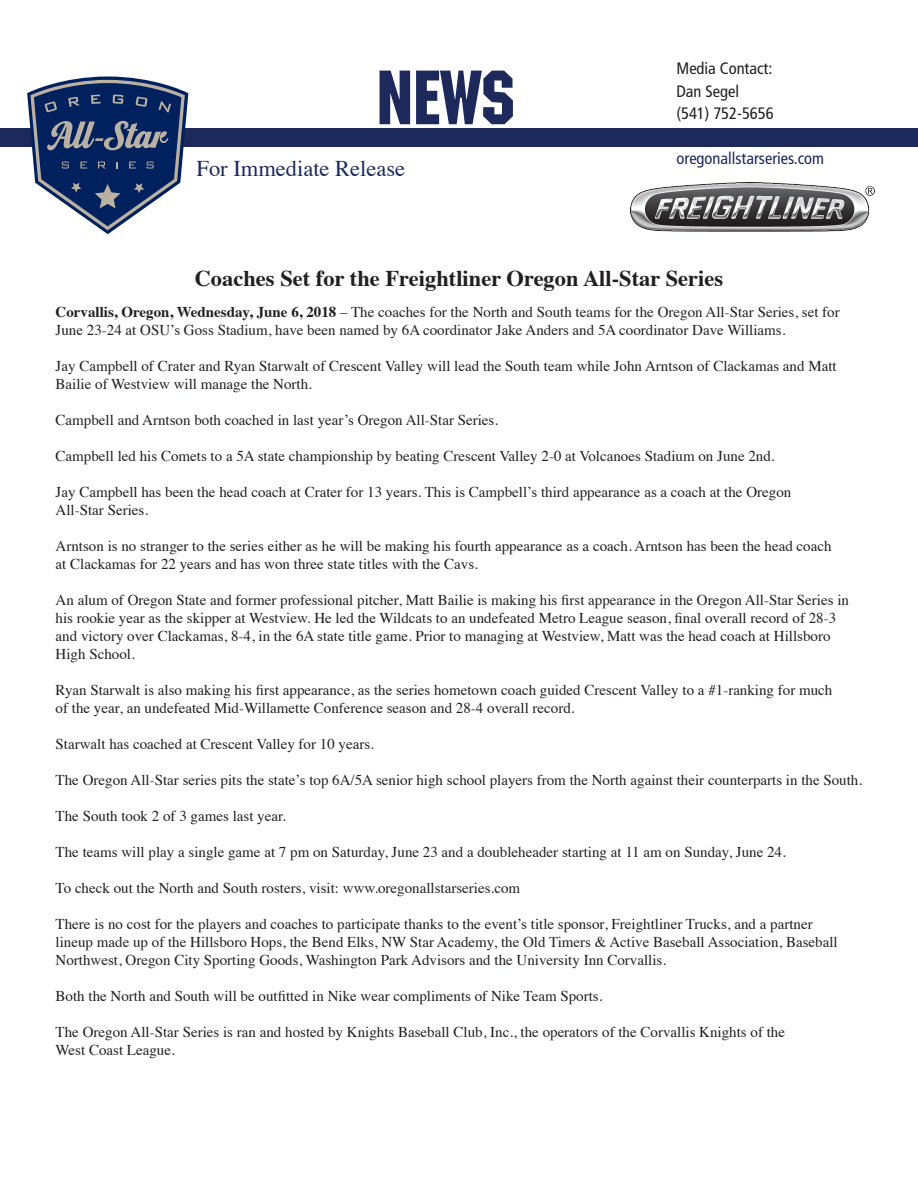
<style>
.page{position:relative;width:918px;height:1188px;background:#fff}
.page>*{position:absolute;margin:0;border:0;box-sizing:border-box;transform-origin:0 0}
.t1{font:75px "Machine TT";color:#1d295b}
.t2{font:700 22.5px "Times";color:#231f20}
.t3{font:22.5px "Times";color:#1d295b}
.t4{font:condensed 16.5px/22.5px "Frutiger";color:#231f20}
.t5{font:condensed 16.5px "Frutiger";color:#1d295b}
.t6{font:15px/18px "Times";color:#231f20}
.s1{font-weight:700}
</style>
<div class="page">
<div style="left:0;top:128px;width:918px;height:19px;background:#1d295b"></div>
<svg style="left:27px;top:77px;width:161px;height:157px"></svg>
<img style="left:630px;top:183px;width:245px;height:49px">
<h1 class="t1" style="left:376px;top:53px;width:140px">NEWS</h1>
<h2 class="t3" style="left:196px;top:147px;width:210px">For Immediate Release</h2>
<p class="t4" style="left:676px;top:58px;width:99px">Media Contact:<br>Dan Segel (541) 752-5656</p>
<p class="t5" style="left:676px;top:149px;width:149px">oregonallstarseries.com</p>
<h2 class="t2" style="left:195px;top:256px;width:530px">Coaches Set for the Freightliner Oregon All-Star Series</h2>
<p class="t6" style="left:56px;top:302px;width:786px"><span class="s1">Corvallis, Oregon, Wednesday, June 6, 2018</span> – The coaches for the North and South teams for the Oregon All-Star Series, set for<br>June 23-24 at OSU’s Goss Stadium, have been named by 6A coordinator Jake Anders and 5A coordinator Dave Williams.</p>
<p class="t6" style="left:56px;top:356px;width:783px">Jay Campbell of Crater and Ryan Starwalt of Crescent Valley will lead the South team while John Arntson of Clackamas and Matt<br>Bailie of Westview will manage the North.</p>
<p class="t6" style="left:56px;top:410px;width:444px">Campbell and Arntson both coached in last year’s Oregon All-Star Series.</p>
<p class="t6" style="left:56px;top:446px;width:721px">Campbell led his Comets to a 5A state championship by beating Crescent Valley 2-0 at Volcanoes Stadium on June 2nd.</p>
<p class="t6" style="left:56px;top:482px;width:737px">Jay Campbell has been the head coach at Crater for 13 years. This is Campbell’s third appearance as a coach at the Oregon<br>All-Star Series.</p>
<p class="t6" style="left:56px;top:536px;width:778px">Arntson is no stranger to the series either as he will be making his fourth appearance as a coach. Arntson has been the head coach at Clackamas for 22 years and has won three state titles with the Cavs.</p>
<p class="t6" style="left:56px;top:590px;width:795px">An alum of Oregon State and former professional pitcher, Matt Bailie is making his first appearance in the Oregon All-Star Series in his rookie year as the skipper at Westview. He led the Wildcats to an undefeated Metro League season, final overall record of 28-3 and victory over Clackamas, 8-4, in the 6A state title game. Prior to managing at Westview, Matt was the head coach at Hillsboro High School.</p>
<p class="t6" style="left:56px;top:680px;width:778px">Ryan Starwalt is also making his first appearance, as the series hometown coach guided Crescent Valley to a #1-ranking for much of the year, an undefeated Mid-Willamette Conference season and 28-4 overall record.</p>
<p class="t6" style="left:56px;top:734px;width:320px">Starwalt has coached at Crescent Valley for 10 years.</p>
<p class="t6" style="left:56px;top:770px;width:808px">The Oregon All-Star series pits the state’s top 6A/5A senior high school players from the North against their counterparts in the South.</p>
<p class="t6" style="left:56px;top:806px;width:232px">The South took 2 of 3 games last year.</p>
<p class="t6" style="left:56px;top:842px;width:732px">The teams will play a single game at 7 pm on Saturday, June 23 and a doubleheader starting at 11 am on Sunday, June 24.</p>
<p class="t6" style="left:56px;top:878px;width:466px">To check out the North and South rosters, visit: www.oregonallstarseries.com</p>
<p class="t6" style="left:56px;top:914px;width:784px">There is no cost for the players and coaches to participate thanks to the event’s title sponsor, Freightliner Trucks, and a partner lineup made up of the Hillsboro Hops, the Bend Elks, NW Star Academy, the Old Timers &amp; Active Baseball Association, Baseball<br>Northwest, Oregon City Sporting Goods, Washington Park Advisors and the University Inn Corvallis.</p>
<p class="t6" style="left:56px;top:986px;width:548px">Both the North and South will be outfitted in Nike wear compliments of Nike Team Sports.</p>
<p class="t6" style="left:56px;top:1022px;width:731px">The Oregon All-Star Series is ran and hosted by Knights Baseball Club, Inc., the operators of the Corvallis Knights of the<br>West Coast League.</p>
</div>
